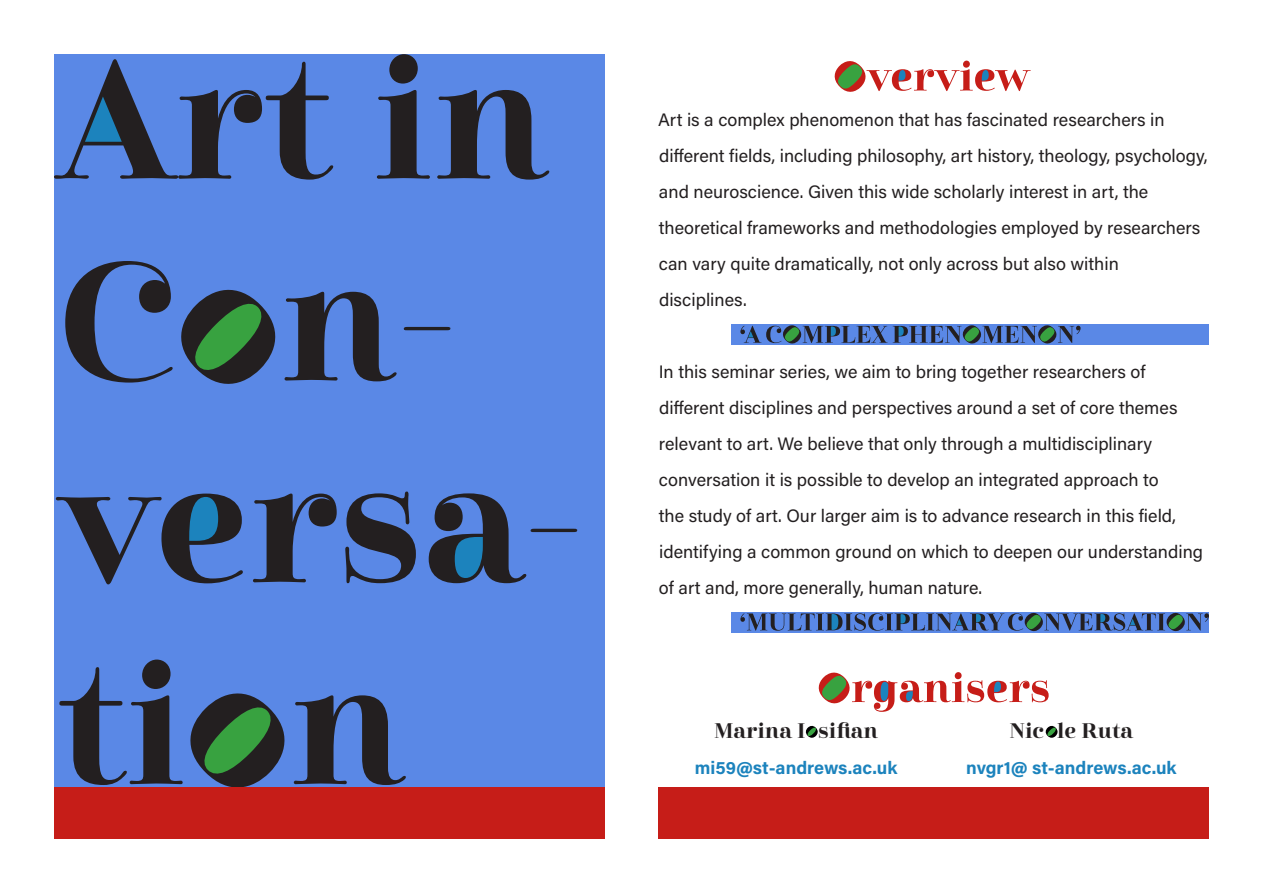
<style>
.page{position:relative;width:1263px;height:893px;background:#fff}
.page>*{position:absolute;margin:0;border:0;box-sizing:border-box;transform-origin:0 0}
.Callout_Text{font:21px "Cabrito Didone Nor Bol";color:#231f20}
.Callout_Text-2{font:18px/36px "Acumin Pro";color:#231f20}
.Callout_Text-3{font:700 18px "Acumin Pro";color:#1c83bd}
.s1{color:#fff}
</style>
<div class="page">
<div style="left:731px;top:324px;width:478px;height:20px;background:#5a88e6"></div>
<div style="left:54px;top:54px;width:550px;height:734px;background:#5a88e6"></div>
<svg style="left:142px;top:659px;width:29px;height:30px"></svg>
<svg style="left:59px;top:667px;width:347px;height:121px"></svg>
<svg style="left:56px;top:494px;width:187px;height:90px"></svg>
<svg style="left:253px;top:494px;width:84px;height:88px"></svg>
<svg style="left:345px;top:492px;width:71px;height:91px"></svg>
<svg style="left:429px;top:493px;width:148px;height:90px"></svg>
<svg style="left:65px;top:261px;width:332px;height:123px"></svg>
<svg style="left:404px;top:327px;width:46px;height:3px"></svg>
<svg style="left:54px;top:59px;width:280px;height:121px"></svg>
<svg style="left:377px;top:90px;width:53px;height:89px"></svg>
<div style="left:389px;top:54px;width:29px;height:30px;background:#231f20;border-radius:50%"></div>
<svg style="left:437px;top:90px;width:113px;height:90px"></svg>
<svg style="left:834px;top:60px;width:197px;height:32px"></svg>
<svg style="left:818px;top:672px;width:231px;height:40px"></svg>
<svg style="left:740px;top:325px;width:147px;height:20px"></svg>
<svg style="left:893px;top:325px;width:187px;height:20px"></svg>
<svg style="left:740px;top:612px;width:469px;height:21px;background:#486ba9"></svg>
<div style="left:658px;top:788px;width:551px;height:51px;background:#c61d18"></div>
<svg style="left:805px;top:725px;width:13px;height:13px"></svg>
<svg style="left:1045px;top:725px;width:13px;height:13px"></svg>
<div style="left:54px;top:788px;width:550px;height:51px;background:#c61d18"></div>
<p class="Callout_Text-2" style="left:658px;top:101px;width:551px">Art is a complex phenomenon that has fascinated researchers in different fields, including philosophy, art history, theology, psychology, and neuroscience. Given this wide scholarly interest in art, the theoretical frameworks and methodologies employed by researchers can vary quite dramatically, not only across but also within disciplines.</p>
<p class="Callout_Text-2" style="left:659px;top:353px;width:546px">In this seminar series, we aim to bring together researchers of different disciplines and perspectives around a set of core themes relevant to art. We believe that only through a multidisciplinary conversation it is possible to develop an integrated approach to<br>the study of art. Our larger aim is to advance research in this field, identifying a common ground on which to deepen our understanding of art and, more generally, human nature.</p>
<p class="Callout_Text" style="left:714px;top:718px;width:165px">Marina I<span class="s1">o</span>sifian</p>
<p class="Callout_Text-3" style="left:695px;top:755px;width:204px">mi59@st-andrews.ac.uk</p>
<p class="Callout_Text" style="left:1009px;top:718px;width:125px">Nic<span class="s1">o</span>le Ruta</p>
<p class="Callout_Text-3" style="left:966px;top:755px;width:212px">nvgr1@ st-andrews.ac.uk</p>
</div>
